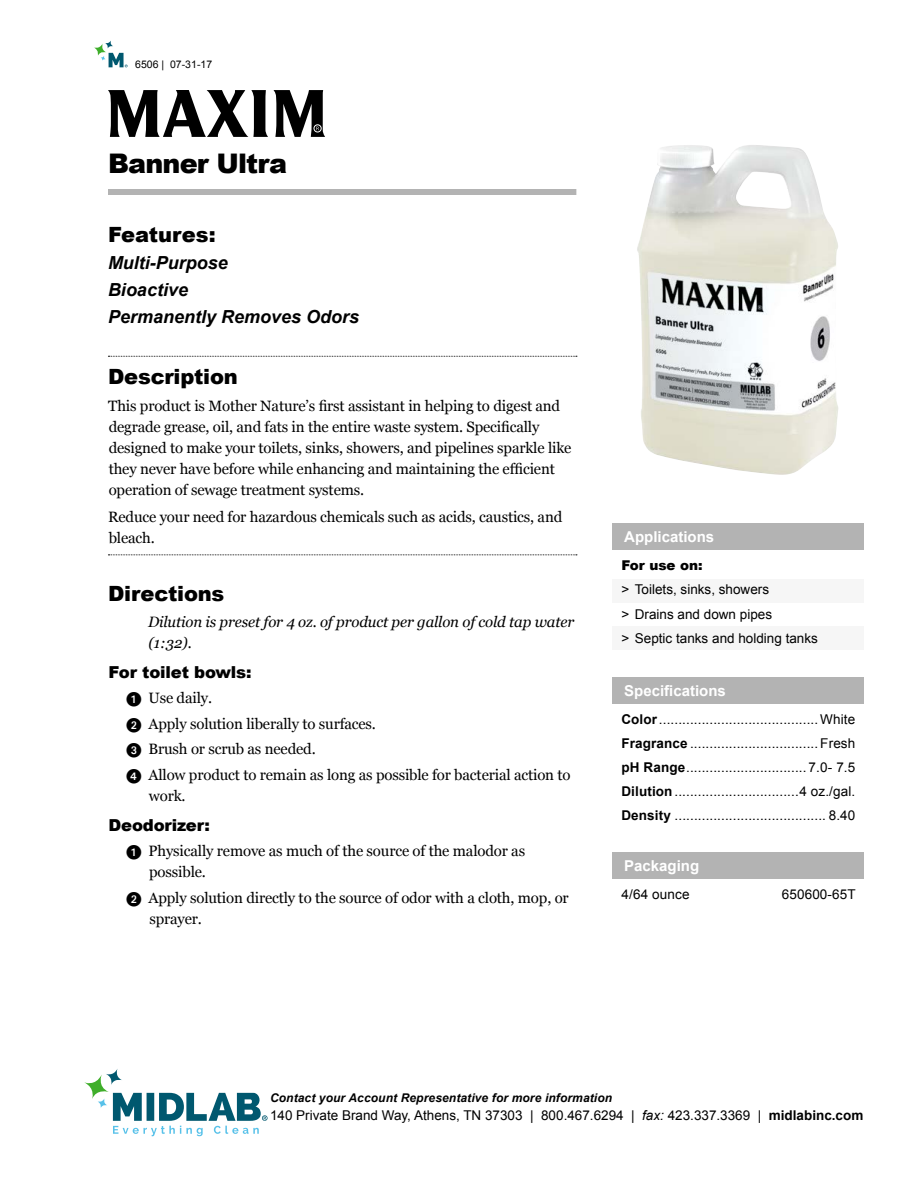
<style>
.page{position:relative;width:918px;height:1188px;background:#fff}
.page>*{position:absolute;margin:0;border:0;box-sizing:border-box;transform-origin:0 0}
.t1{font:900 27px "Arial";letter-spacing:-.03em;color:#000}
.t2{font:900 21px "Arial";letter-spacing:-.01em;color:#000}
.t3{font:italic 700 18px/27px "Arial";color:#000}
.t4{font:900 16.5px "Arial";letter-spacing:-.01em;color:#000}
.t5{font:15px/21px "Georgia";letter-spacing:-.01em;color:#000}
.t6{font:italic 15px/21px "Georgia";letter-spacing:-.01em;color:#000}
.t7{font:700 15px "Arial";color:#fff}
.t8{font:13.5px/24px "Arial";color:#000}
.t9{font:900 13.5px "Arial";color:#000}
.t10{font:italic 700 12px "Arial";letter-spacing:.01em;color:#000}
.t11{font:10.5px "Arial";color:#000}
.s1{font-family:"European Pi One"}
.s2{font-weight:700}
.s3{font-style:italic}
</style>
<div class="page">
<svg style="left:113px;top:1093px;width:155px;height:43px"></svg>
<svg style="left:84px;top:1074px;width:25px;height:25px"></svg>
<svg style="left:106px;top:1068px;width:16px;height:17px"></svg>
<svg style="left:97px;top:1098px;width:11px;height:10px"></svg>
<img style="left:637px;top:145px;width:201px;height:330px">
<svg style="left:94px;top:43px;width:12px;height:13px"></svg>
<svg style="left:105px;top:40px;width:8px;height:9px"></svg>
<svg style="left:100px;top:53px;width:28px;height:14px"></svg>
<div style="left:612px;top:579px;width:252px;height:24px;background:#f6f6f6"></div>
<div style="left:612px;top:626px;width:252px;height:24px;background:#f6f6f6"></div>
<div style="left:612px;top:524px;width:252px;height:26px;background:#b3b3b3"></div>
<div style="left:612px;top:852px;width:252px;height:27px;background:#b3b3b3"></div>
<div style="left:612px;top:677px;width:252px;height:27px;background:#b3b3b3"></div>
<svg style="left:108px;top:90px;width:160px;height:47px"></svg>
<svg style="left:274px;top:90px;width:51px;height:47px"></svg>
<div style="left:108px;top:189px;width:468px;height:6px;background:#b3b3b3"></div>
<svg style="left:108px;top:356px;width:469px;height:1px"></svg>
<svg style="left:108px;top:554px;width:469px;height:1px"></svg>
<p class="t11" style="left:135px;top:57px;width:78px">6506 | 07-31-17</p>
<h1 class="t1" style="left:108px;top:143px;width:181px">Banner Ultra</h1>
<h2 class="t2" style="left:108px;top:220px;width:109px">Features:</h2>
<p class="t3" style="left:108px;top:250px;width:253px">Multi-Purpose<br>Bioactive<br>Permanently Removes Odors</p>
<h2 class="t2" style="left:108px;top:361px;width:131px">Description</h2>
<p class="t5" style="left:108px;top:395px;width:465px">This product is Mother Nature’s first assistant in helping to digest and degrade grease, oil, and fats in the entire waste system. Specifically designed to make your toilets, sinks, showers, and pipelines sparkle like they never have before while enhancing and maintaining the efficient operation of sewage treatment systems.</p>
<p class="t5" style="left:108px;top:506px;width:456px">Reduce your need for hazardous chemicals such as acids, caustics, and bleach.</p>
<h2 class="t2" style="left:108px;top:579px;width:118px">Directions</h2>
<p class="t6" style="left:148px;top:611px;width:428px">Dilution is preset for 4 oz. of product per gallon of cold tap water (1:32).</p>
<p class="t4" style="left:109px;top:660px;width:145px">For toilet bowls:</p>
<p class="t5" style="left:127px;top:686px;width:446px;line-height:25.5px"><span class="s1">1</span> Use daily.<br><span class="s1">2</span> Apply solution liberally to surfaces.<br><span class="s1">3</span> Brush or scrub as needed.<br><span class="s1">4</span> Allow product to remain as long as possible for bacterial action to</p>
<p class="t5" style="left:149px;top:785px;width:38px">work.</p>
<p class="t4" style="left:109px;top:813px;width:103px">Deodorizer:</p>
<p class="t5" style="left:149px;top:841px;width:377px;text-indent:-23px"><span class="s1">1</span> Physically remove as much of the source of the malodor as possible.</p>
<p class="t5" style="left:149px;top:887px;width:421px;text-indent:-23px"><span class="s1">2</span> Apply solution directly to the source of odor with a cloth, mop, or sprayer.</p>
<p class="t7" style="left:624px;top:527px;width:92px">Applications</p>
<p class="t9" style="left:621px;top:556px;width:83px">For use on:</p>
<p class="t8" style="left:621px;top:578px;width:198px">&gt; Toilets, sinks, showers<br>&gt; Drains and down pipes<br>&gt; Septic tanks and holding tanks</p>
<p class="t7" style="left:624px;top:681px;width:103px">Specifications</p>
<p class="t8" style="left:621px;top:708px;width:236px;text-align:justify"><span class="s2">Color</span>.........................................White <span class="s2">Fragrance</span> ................................. Fresh <span class="s2">pH Range</span>............................... 7.0- 7.5<br><span class="s2">Dilution</span>................................4 oz./gal.<br><span class="s2">Density</span> ....................................... 8.40</p>
<p class="t7" style="left:624px;top:856px;width:77px">Packaging</p>
<p class="t8" style="left:622px;top:883px;width:70px">4/64 ounce</p>
<p class="t8" style="left:782px;top:883px;width:76px">650600-65T</p>
<p class="t10" style="left:270px;top:1090px;width:344px">Contact your Account Representative for more information</p>
<p class="t8" style="left:270px;top:1103px;width:595px">140 Private Brand Way, Athens, TN 37303 | 800.467.6294 | <span class="s3">fax:</span> 423.337.3369 | <span class="s2">midlabinc.com</span></p>
</div>
